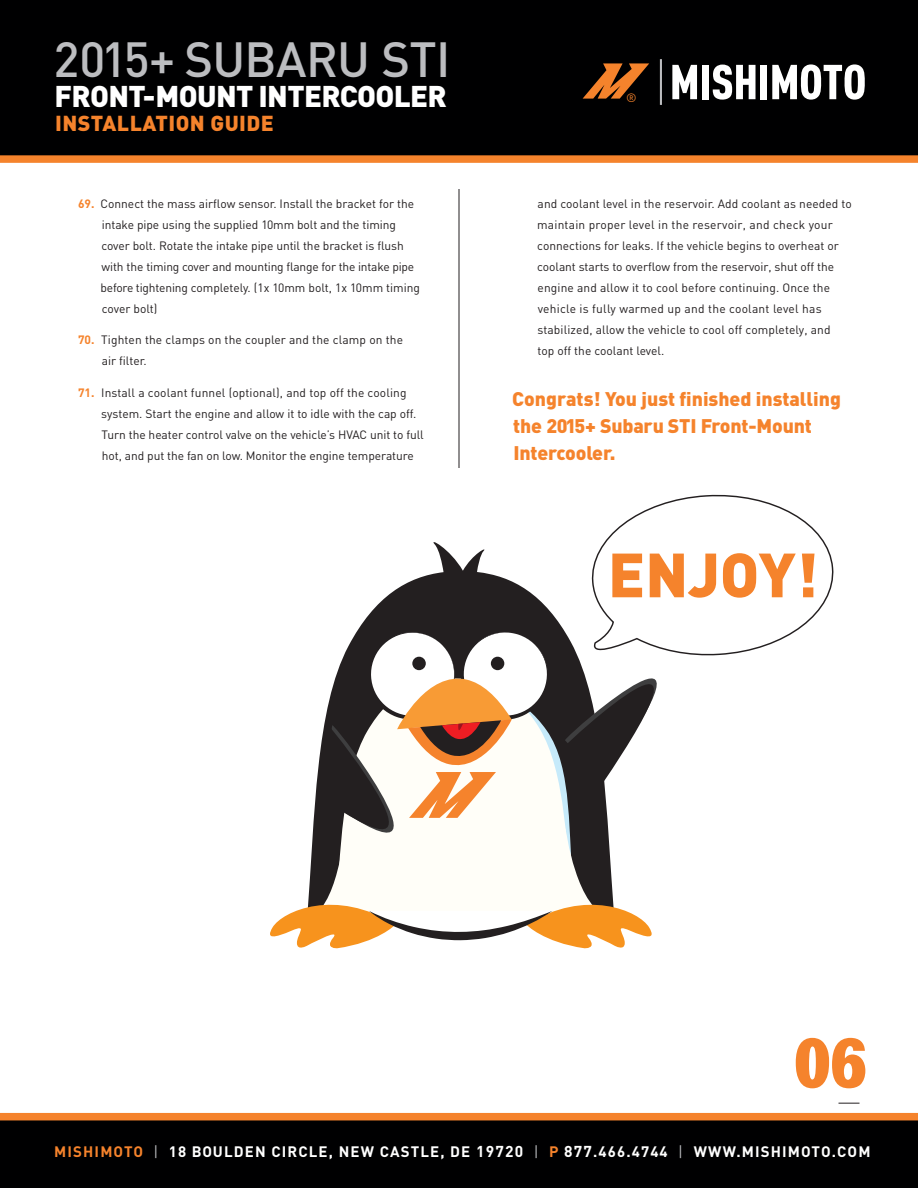
<style>
.page{position:relative;width:918px;height:1188px;background:#fff}
.page>*{position:absolute;margin:0;border:0;box-sizing:border-box;transform-origin:0 0}
.t1{font:72px "URW Egyptienne T Bold Extr Narr";color:#f5832c}
.t2{font:900 61.35px "DIN";color:#f5832c}
.t3{font:500 48.75px "DIN";letter-spacing:-.015em;color:#bcbdc0}
.t4{font:900 29.7px "DIN";letter-spacing:-.025em;color:#fff}
.t5{font:900 21.45px "DIN";letter-spacing:.02em;color:#f5832c}
.t6{font:900 19.5px/27.2px "DIN";letter-spacing:-.01em;color:#f5832c}
.t7{font:700 15px "DIN";letter-spacing:.075em;color:#fff}
.t8{font:12px/21px "DIN";color:#231f20}
.t9{font:12px "DIN";color:#f5832c}
.s1{font-weight:700;color:#f5832c}
.s2{color:#f58425}
.s3{font-weight:400;color:#bcbdc0}
.s4{font-size:15.6px}
.s5{color:#f5832c}
</style>
<div class="page">
<div style="left:0;top:0;width:918px;height:163px;background:#000001"></div>
<svg style="left:839px;top:1103px;width:21px;height:1px"></svg>
<hr style="left:459px;top:189px;width:1px;height:279px;background:#231f20">
<svg style="left:672px;top:65px;width:25px;height:34px"></svg>
<div style="left:702px;top:65px;width:7px;height:34px;background:#fff"></div>
<svg style="left:713px;top:65px;width:43px;height:35px"></svg>
<div style="left:760px;top:65px;width:7px;height:34px;background:#fff"></div>
<svg style="left:772px;top:64px;width:93px;height:36px"></svg>
<svg style="left:583px;top:63px;width:66px;height:36px;background:#723d15"></svg>
<hr style="left:660px;top:59px;width:2px;height:46px;background:#bcbdc0">
<svg style="left:270px;top:494px;width:564px;height:455px"></svg>
<svg style="left:0;top:1113px;width:918px;height:75px;background:#180d05"></svg>
<h3 class="t3" style="left:54px;top:29px;width:398px">2015+ SUBARU STI</h3>
<h3 class="t4" style="left:55px;top:76px;width:394px">FRONT-MOUNT INTERCOOLER</h3>
<h3 class="t5" style="left:55px;top:108px;width:220px">INSTALLATION GUIDE</h3>
<p class="t8" style="left:100px;top:193px;width:321px;text-indent:-22px"><span class="s1">69.</span> Connect the mass airflow sensor. Install the bracket for the intake pipe using the supplied 10mm bolt and the timing cover bolt. Rotate the intake pipe until the bracket is flush with the timing cover and mounting flange for the intake pipe before tightening completely. (1x 10mm bolt, 1x 10mm timing cover bolt)</p>
<p class="t8" style="left:102px;top:329px;width:303px;text-indent:-24px"><span class="s1">70.</span> Tighten the clamps on the coupler and the clamp on the air filter.</p>
<p class="t8" style="left:101px;top:382px;width:324px;text-indent:-23px"><span class="s1">71.</span> Install a coolant funnel (optional), and top off the cooling system. Start the engine and allow it to idle with the cap off.<br>Turn the heater control valve on the vehicle’s HVAC unit to full hot, and put the fan on low. Monitor the engine temperature</p>
<p class="t9" style="left:626px;top:90px;width:12px">®</p>
<p class="t8" style="left:537px;top:193px;width:316px">and coolant level in the reservoir. Add coolant as needed to maintain proper level in the reservoir, and check your connections for leaks. If the vehicle begins to overheat or coolant starts to overflow from the reservoir, shut off the engine and allow it to cool before continuing. Once the vehicle is fully warmed up and the coolant level has stabilized, allow the vehicle to cool off completely, and<br>top off the coolant level.</p>
<h3 class="t6" style="left:512px;top:384px;width:330px">Congrats! You just finished installing the 2015+ Subaru STI Front-Mount<br>Intercooler.</h3>
<h2 class="t2" style="left:608px;top:534px;width:212px">ENJOY!</h2>
<h1 class="t1" style="left:794px;top:1020px;width:74px">06</h1>
<p class="t7" style="left:42px;top:1142px;width:628px"><span class="s2">MISHIMOTO</span> <span class="s3">|</span> 18 BOULDEN CIRCLE, NEW CASTLE, DE <span class="s4">19720</span> <span class="s3">|</span> <span class="s2">P</span> <span class="s4">1</span>.<span class="s4">877</span>.GOMISHI</p>
<p class="t7" style="left:54px;top:1142px;width:818px"><span class="s5">MISHIMOTO</span> <span class="s3">|</span> 18 BOULDEN CIRCLE, NEW CASTLE, DE <span class="s4">19720</span> <span class="s3">|</span> <span class="s5">P</span> <span class="s4">877</span>.466.4744 <span class="s3">|</span> WWW.MISHIMOTO.COM</p>
</div>
